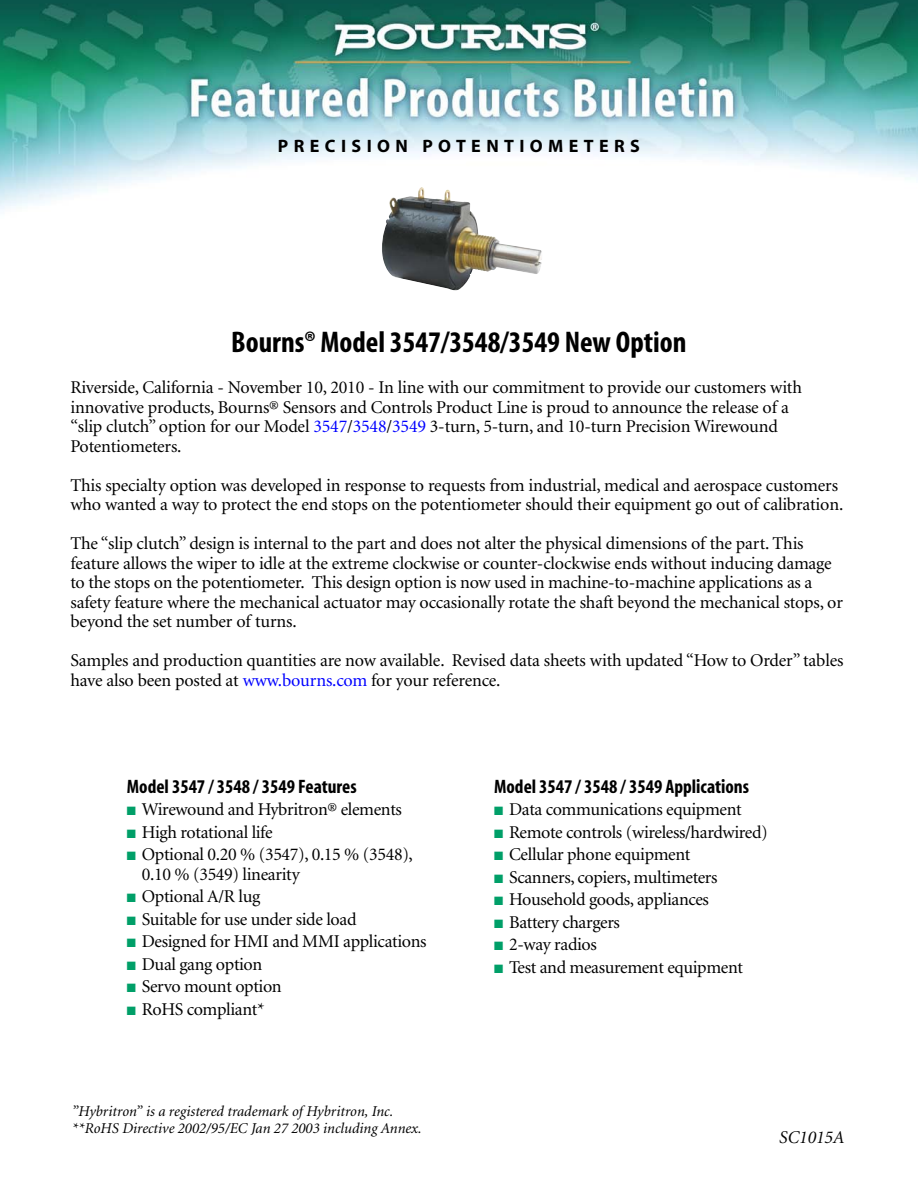
<style>
.page{position:relative;width:918px;height:1188px;background:#fff}
.page>*{position:absolute;margin:0;border:0;box-sizing:border-box;transform-origin:0 0}
.t1{font:700 condensed 30px "Myriad Pro";color:#000}
.t2{font:700 condensed 19.5px "Myriad";color:#000}
.t3{font:18px/19.5px "Minion";letter-spacing:-.01em;color:#000}
.t4{font:700 18px "Myriad Pro";letter-spacing:.3em;color:#000}
.t5{font:italic 18px "Minion";color:#000}
.t6{font:italic 15px/16.5px "Minion";color:#000}
.s1{color:#00f}
.s2{color:#009f68}
</style>
<div class="page">
<img style="left:0;top:0;width:918px;height:209px">
<img style="left:382px;top:187px;width:160px;height:104px">
<p class="t4" style="left:278px;top:135px;width:364px">PRECISION POTENTIOMETERS</p>
<h1 class="t1" style="left:231px;top:324px;width:457px">Bourns® Model 3547/3548/3549 New Option</h1>
<p class="t3" style="left:70px;top:379px;width:733px">Riverside, California - November 10, 2010 - In line with our commitment to provide our customers with innovative products, Bourns® Sensors and Controls Product Line is proud to announce the release of a “slip clutch” option for our Model <span class="s1">3547</span>/<span class="s1">3548</span>/<span class="s1">3549</span> 3-turn, 5-turn, and 10-turn Precision Wirewound Potentiometers.</p>
<p class="t3" style="left:70px;top:477px;width:774px">This specialty option was developed in response to requests from industrial, medical and aerospace customers who wanted a way to protect the end stops on the potentiometer should their equipment go out of calibration.</p>
<p class="t3" style="left:70px;top:535px;width:774px">The “slip clutch” design is internal to the part and does not alter the physical dimensions of the part. This feature allows the wiper to idle at the extreme clockwise or counter-clockwise ends without inducing damage to the stops on the potentiometer. This design option is now used in machine-to-machine applications as a safety feature where the mechanical actuator may occasionally rotate the shaft beyond the mechanical stops, or beyond the set number of turns.</p>
<p class="t3" style="left:70px;top:652px;width:775px">Samples and production quantities are now available. Revised data sheets with updated “How to Order” tables have also been posted at <span class="s1">www.bourns.com</span> for your reference.</p>
<p class="t2" style="left:127px;top:775px;width:231px">Model 3547 / 3548 / 3549 Features</p>
<p class="t3" style="left:127px;top:801px;width:277px"><span class="s2">■</span> Wirewound and Hybritron® elements</p>
<p class="t3" style="left:127px;top:824px;width:147px"><span class="s2">■</span> High rotational life</p>
<p class="t3" style="left:142px;top:846px;width:273px;text-indent:-15px"><span class="s2">■</span> Optional 0.20 % (3547), 0.15 % (3548),<br>0.10 % (3549) linearity</p>
<p class="t3" style="left:127px;top:888px;width:135px"><span class="s2">■</span> Optional A/R lug</p>
<p class="t3" style="left:127px;top:911px;width:231px"><span class="s2">■</span> Suitable for use under side load</p>
<p class="t3" style="left:127px;top:933px;width:301px"><span class="s2">■</span> Designed for HMI and MMI applications</p>
<p class="t3" style="left:127px;top:956px;width:137px"><span class="s2">■</span> Dual gang option</p>
<p class="t3" style="left:127px;top:978px;width:156px"><span class="s2">■</span> Servo mount option</p>
<p class="t3" style="left:127px;top:1001px;width:139px"><span class="s2">■</span> RoHS compliant*</p>
<p class="t6" style="left:72px;top:1105px;width:351px">”Hybritron” is a registered trademark of Hybritron, Inc. **RoHS Directive 2002/95/EC Jan 27 2003 including Annex.</p>
<p class="t2" style="left:494px;top:775px;width:257px">Model 3547 / 3548 / 3549 Applications</p>
<p class="t3" style="left:494px;top:801px;width:249px"><span class="s2">■</span> Data communications equipment</p>
<p class="t3" style="left:494px;top:824px;width:275px"><span class="s2">■</span> Remote controls (wireless/hardwired)</p>
<p class="t3" style="left:494px;top:846px;width:198px"><span class="s2">■</span> Cellular phone equipment</p>
<p class="t3" style="left:494px;top:869px;width:225px"><span class="s2">■</span> Scanners, copiers, multimeters</p>
<p class="t3" style="left:494px;top:891px;width:216px"><span class="s2">■</span> Household goods, appliances</p>
<p class="t3" style="left:494px;top:914px;width:127px"><span class="s2">■</span> Battery chargers</p>
<p class="t3" style="left:494px;top:936px;width:104px"><span class="s2">■</span> 2-way radios</p>
<p class="t3" style="left:494px;top:959px;width:250px"><span class="s2">■</span> Test and measurement equipment</p>
<p class="t5" style="left:779px;top:1130px;width:67px">SC1015A</p>
</div>
